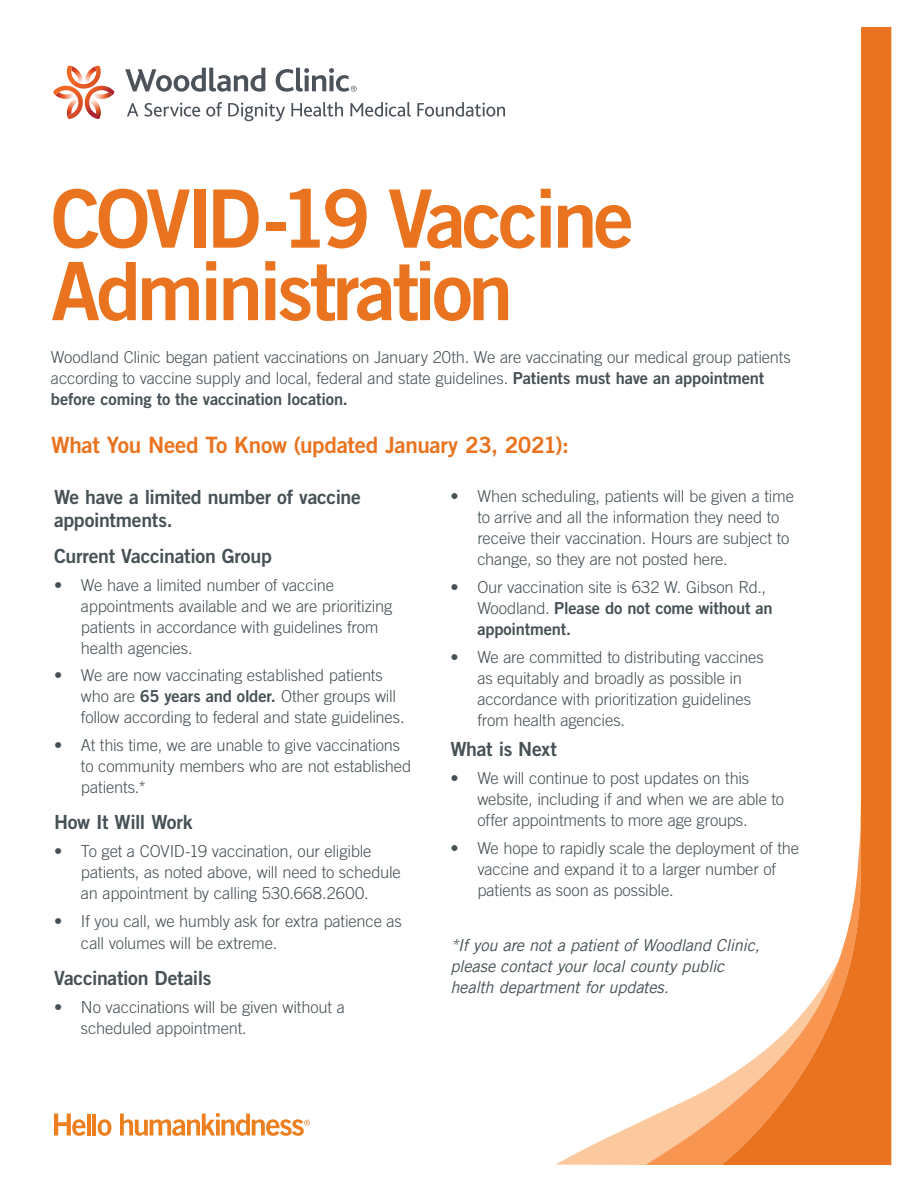
<style>
.page{position:relative;width:918px;height:1188px;background:#fff}
.page>*{position:absolute;margin:0;border:0;box-sizing:border-box;transform-origin:0 0}
.t1{font:80.55px/72.4px "Trade Gothic LT Pro Bd 2";letter-spacing:-.05em;color:#e9731e}
.t2{font:22.5px "Trade Gothic LT Pro Bd 2";letter-spacing:-.015em;color:#e9731e}
.t3{font:19.5px/22.5px "Trade Gothic LT Pro Bd 2";letter-spacing:-.015em;color:#465155}
.t4{font:19.5px "Trade Gothic LT Std Bd 2";letter-spacing:-.015em;color:#465155}
.t5{font:300 16.5px/21px "Trade Gothic LT Std";letter-spacing:-.01em;color:#465155}
.t6{font:italic 16.5px/21px "Trade Gothic LT";letter-spacing:-.015em;color:#465155}
.t7{font:16.5px/21px "Trade Gothic LT Std Bd 2";letter-spacing:-.01em;color:#465155}
.s1{font-family:"Trade Gothic LT Std Bd 2";font-weight:400}
.s2{font-family:"Trade Gothic LT Std";font-weight:300}
</style>
<div class="page">
<svg style="left:555px;top:1119px;width:91px;height:46px"></svg>
<svg style="left:646px;top:1081px;width:75px;height:84px;fill:#fcc99e"></svg>
<svg style="left:721px;top:27px;width:170px;height:1138px"></svg>
<svg style="left:120px;top:1113px;width:190px;height:23px"></svg>
<svg style="left:54px;top:1114px;width:32px;height:22px"></svg>
<hr style="left:87px;top:1114px;width:4px;height:22px;background:#ee7f1f">
<hr style="left:93px;top:1114px;width:3px;height:22px;background:#ee7f1f">
<svg style="left:98px;top:1119px;width:13px;height:17px"></svg>
<svg style="left:53px;top:65px;width:62px;height:54px"></svg>
<svg style="left:127px;top:103px;width:11px;height:13px"></svg>
<svg style="left:144px;top:103px;width:56px;height:14px"></svg>
<svg style="left:206px;top:102px;width:16px;height:15px"></svg>
<svg style="left:228px;top:103px;width:57px;height:18px"></svg>
<svg style="left:291px;top:102px;width:52px;height:15px"></svg>
<svg style="left:350px;top:102px;width:61px;height:15px"></svg>
<svg style="left:417px;top:102px;width:88px;height:15px"></svg>
<svg style="left:125px;top:68px;width:140px;height:24px"></svg>
<svg style="left:276px;top:68px;width:81px;height:24px"></svg>
<h1 class="t1" style="left:51px;top:181px;width:584px">COVID-19 Vaccine<br>Administration</h1>
<p class="t5" style="left:51px;top:346px;width:741px">Woodland Clinic began patient vaccinations on January 20th. We are vaccinating our medical group patients according to vaccine supply and local, federal and state guidelines. <span class="s1">Patients must have an appointment</span></p>
<p class="t7" style="left:51px;top:388px;width:298px">before coming to the vaccination location.</p>
<h2 class="t2" style="left:51px;top:431px;width:520px">What You Need To Know (updated January 23, 2021):</h2>
<p class="t3" style="left:54px;top:486px;width:308px">We have a limited number of vaccine appointments.</p>
<p class="t3" style="left:54px;top:544px;width:219px">Current Vaccination Group</p>
<p class="t5" style="left:81px;top:574px;width:313px;text-indent:-27px">• We have a limited number of vaccine appointments available and we are prioritizing patients in accordance with guidelines from health agencies.</p>
<p class="t5" style="left:81px;top:665px;width:325px;text-indent:-27px">• We are now vaccinating established patients who are <span class="s1">65 years and older.</span> Other groups will follow according to federal and state guidelines.</p>
<p class="t5" style="left:81px;top:735px;width:332px;text-indent:-27px">• At this time, we are unable to give vaccinations to community members who are not established patients.*</p>
<p class="t3" style="left:54px;top:811px;width:140px">How It Will Work</p>
<p class="t5" style="left:81px;top:840px;width:321px;text-indent:-27px">• To get a COVID-19 vaccination, our eligible patients, as noted above, will need to schedule an appointment by calling 530.668.2600.</p>
<p class="t5" style="left:81px;top:909px;width:322px;line-height:22.5px;text-indent:-27px">• If you call, we humbly ask for extra patience as call volumes will be extreme.</p>
<p class="t3" style="left:54px;top:967px;width:159px">Vaccination Details</p>
<p class="t5" style="left:81px;top:996px;width:265px;text-indent:-27px">• No vaccinations will be given without a scheduled appointment.</p>
<p class="t5" style="left:477px;top:486px;width:318px;text-indent:-27px">• When scheduling, patients will be given a time to arrive and all the information they need to receive their vaccination. Hours are subject to change, so they are not posted here.</p>
<p class="t5" style="left:450px;top:576px;width:317px">• Our vaccination site is 632 W. Gibson Rd.,</p>
<p class="t7" style="left:477px;top:597px;width:297px"><span class="s2">Woodland.</span> Please do not come without an appointment.</p>
<p class="t5" style="left:477px;top:646px;width:288px;text-indent:-27px">• We are committed to distributing vaccines as equitably and broadly as possible in accordance with prioritization guidelines from health agencies.</p>
<p class="t4" style="left:450px;top:737px;width:108px">What is Next</p>
<p class="t5" style="left:477px;top:768px;width:308px;text-indent:-27px">• We will continue to post updates on this website, including if and when we are able to offer appointments to more age groups.</p>
<p class="t5" style="left:477px;top:837px;width:323px;text-indent:-27px">• We hope to rapidly scale the deployment of the vaccine and expand it to a larger number of patients as soon as possible.</p>
<p class="t6" style="left:450px;top:935px;width:311px">*If you are not a patient of Woodland Clinic, please contact your local county public health department for updates.</p>
</div>
